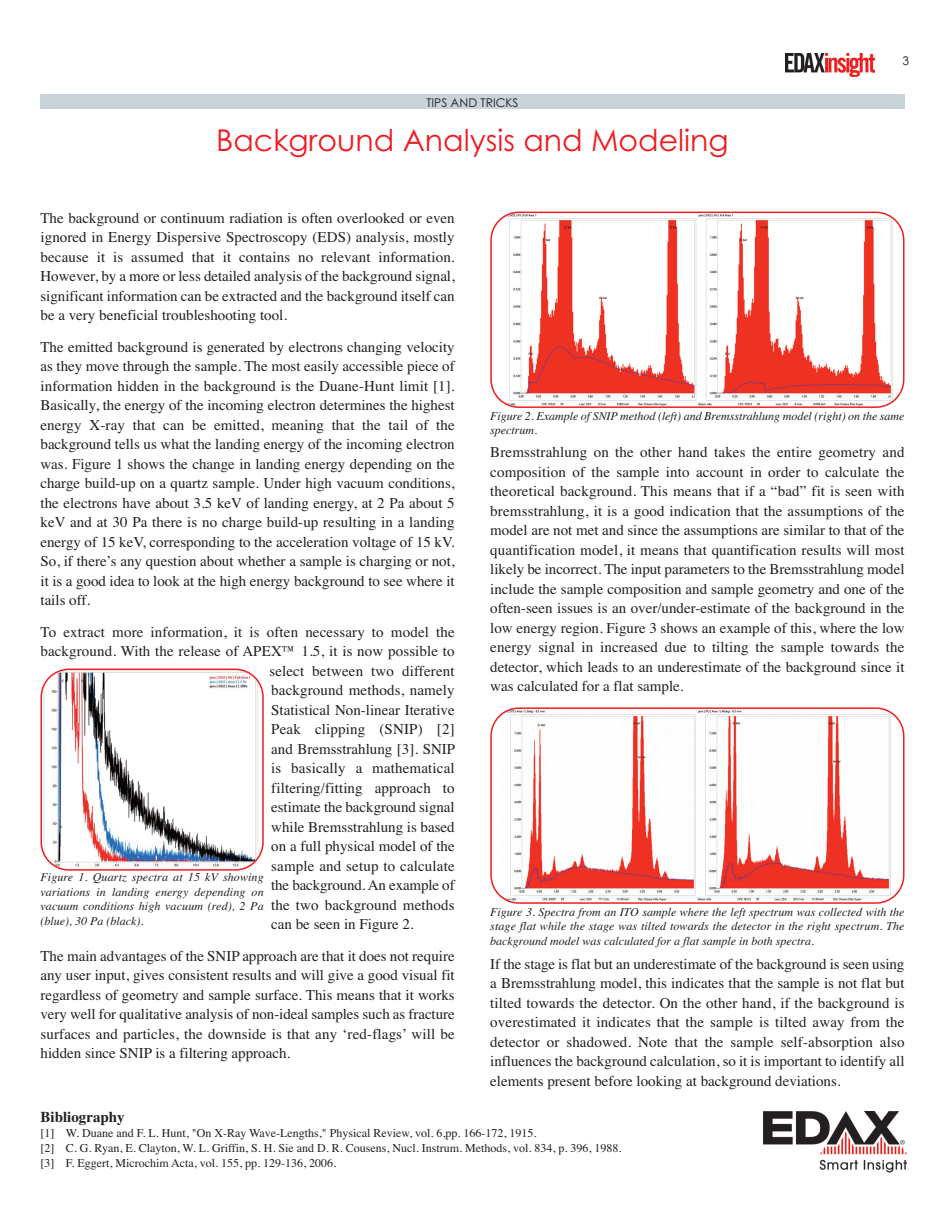
<style>
.page{position:relative;width:945px;height:1215px;background:#fff}
.page>*{position:absolute;margin:0;border:0;box-sizing:border-box;transform-origin:0 0}
.t1{font:30px "Century Gothic";color:#ee1d23}
.t2{font:15px/19.5px "Times";color:#231f20;text-align:justify}
.t3{font:700 15px "Times";color:#231f20}
.t4{font:italic 12px/14.4px "Times";color:#231f20;text-align:justify}
.t5{font:12px/15px "Times";color:#231f20}
.t6{font:12px "Century Gothic";color:#231f20}
</style>
<div class="page">
<div style="left:40px;top:94px;width:865px;height:15px;background:#c9d4d9"></div>
<img style="left:786px;top:54px;width:89px;height:23px">
<img style="left:764px;top:1111px;width:142px;height:62px">
<svg style="left:40px;top:669px;width:224px;height:202px"></svg>
<svg style="left:490px;top:212px;width:414px;height:196px"></svg>
<svg style="left:490px;top:707px;width:414px;height:197px"></svg>
<p class="t6" style="left:426px;top:98px;width:94px">TIPS AND TRICKS</p>
<h1 class="t1" style="left:216px;top:129px;width:514px">Background Analysis and Modeling</h1>
<p class="t6" style="left:902px;top:56px;width:8px">3</p>
<p class="t2" style="left:40px;top:209px;width:416px">The background or continuum radiation is often overlooked or even ignored in Energy Dispersive Spectroscopy (EDS) analysis, mostly because it is assumed that it contains no relevant information.<br>However, by a more or less detailed analysis of the background signal, significant information can be extracted and the background itself can be a very beneficial troubleshooting tool.</p>
<p class="t2" style="left:40px;top:338px;width:416px">The emitted background is generated by electrons changing velocity as they move through the sample. The most easily accessible piece of information hidden in the background is the Duane-Hunt limit [1].<br>Basically, the energy of the incoming electron determines the highest energy X-ray that can be emitted, meaning that the tail of the background tells us what the landing energy of the incoming electron was. Figure 1 shows the change in landing energy depending on the charge build-up on a quartz sample. Under high vacuum conditions, the electrons have about 3.5 keV of landing energy, at 2 Pa about 5 keV and at 30 Pa there is no charge build-up resulting in a landing energy of 15 keV, corresponding to the acceleration voltage of 15 kV.<br>So, if there’s any question about whether a sample is charging or not, it is a good idea to look at the high energy background to see where it tails off.</p>
<p class="t2" style="left:40px;top:623px;width:416px">To extract more information, it is often necessary to model the</p>
<p class="t2" style="left:40px;top:643px;width:416px">background. With the release of APEX™ 1.5, it is now possible to</p>
<p class="t2" style="left:269px;top:662px;width:187px">select between two different</p>
<p class="t2" style="left:271px;top:682px;width:185px">background methods, namely</p>
<p class="t2" style="left:271px;top:701px;width:185px">Statistical Non-linear Iterative</p>
<p class="t2" style="left:271px;top:721px;width:185px">Peak clipping (SNIP) [2]</p>
<p class="t2" style="left:271px;top:740px;width:185px">and Bremsstrahlung [3]. SNIP</p>
<p class="t2" style="left:271px;top:760px;width:185px">is basically a mathematical</p>
<p class="t2" style="left:271px;top:779px;width:185px">filtering/fitting approach to</p>
<p class="t2" style="left:271px;top:799px;width:185px">estimate the background signal</p>
<p class="t2" style="left:271px;top:818px;width:185px">while Bremsstrahlung is based</p>
<p class="t2" style="left:271px;top:838px;width:185px">on a full physical model of the</p>
<p class="t2" style="left:271px;top:857px;width:185px">sample and setup to calculate</p>
<p class="t2" style="left:271px;top:877px;width:185px">the background. An example of</p>
<p class="t2" style="left:271px;top:896px;width:185px">the two background methods</p>
<p class="t2" style="left:271px;top:916px;width:144px">can be seen in Figure 2.</p>
<p class="t2" style="left:40px;top:947px;width:416px">The main advantages of the SNIP approach are that it does not require any user input, gives consistent results and will give a good visual fit regardless of geometry and sample surface. This means that it works very well for qualitative analysis of non-ideal samples such as fracture surfaces and particles, the downside is that any ‘red-flags’ will be hidden since SNIP is a filtering approach.</p>
<p class="t4" style="left:40px;top:871px;width:225px">Figure 1. Quartz spectra at 15 kV showing variations in landing energy depending on vacuum conditions high vacuum (red), 2 Pa (blue), 30 Pa (black).</p>
<p class="t4" style="left:490px;top:410px;width:416px">Figure 2. Example of SNIP method (left) and Bremsstrahlung model (right) on the same spectrum.</p>
<p class="t2" style="left:490px;top:444px;width:416px">Bremsstrahlung on the other hand takes the entire geometry and composition of the sample into account in order to calculate the theoretical background. This means that if a “bad” fit is seen with bremsstrahlung, it is a good indication that the assumptions of the model are not met and since the assumptions are similar to that of the quantification model, it means that quantification results will most likely be incorrect. The input parameters to the Bremsstrahlung model include the sample composition and sample geometry and one of the often-seen issues is an over/under-estimate of the background in the low energy region. Figure 3 shows an example of this, where the low energy signal in increased due to tilting the sample towards the detector, which leads to an underestimate of the background since it was calculated for a flat sample.</p>
<p class="t4" style="left:490px;top:906px;width:416px">Figure 3. Spectra from an ITO sample where the left spectrum was collected with the stage flat while the stage was tilted towards the detector in the right spectrum. The background model was calculated for a flat sample in both spectra.</p>
<p class="t2" style="left:490px;top:956px;width:416px">If the stage is flat but an underestimate of the background is seen using a Bremsstrahlung model, this indicates that the sample is not flat but tilted towards the detector. On the other hand, if the background is overestimated it indicates that the sample is tilted away from the detector or shadowed. Note that the sample self-absorption also influences the background calculation, so it is important to identify all elements present before looking at background deviations.</p>
<p class="t3" style="left:40px;top:1112px;width:86px">Bibliography</p>
<p class="t5" style="left:40px;top:1127px;width:583px">[1] W. Duane and F. L. Hunt, "On X-Ray Wave-Lengths," Physical Review, vol. 6,pp. 166-172, 1915.<br>[2] C. G. Ryan, E. Clayton, W. L. Griffin, S. H. Sie and D. R. Cousens, Nucl. Instrum. Methods, vol. 834, p. 396, 1988. [3] F. Eggert, Microchim Acta, vol. 155, pp. 129-136, 2006.</p>
</div>
